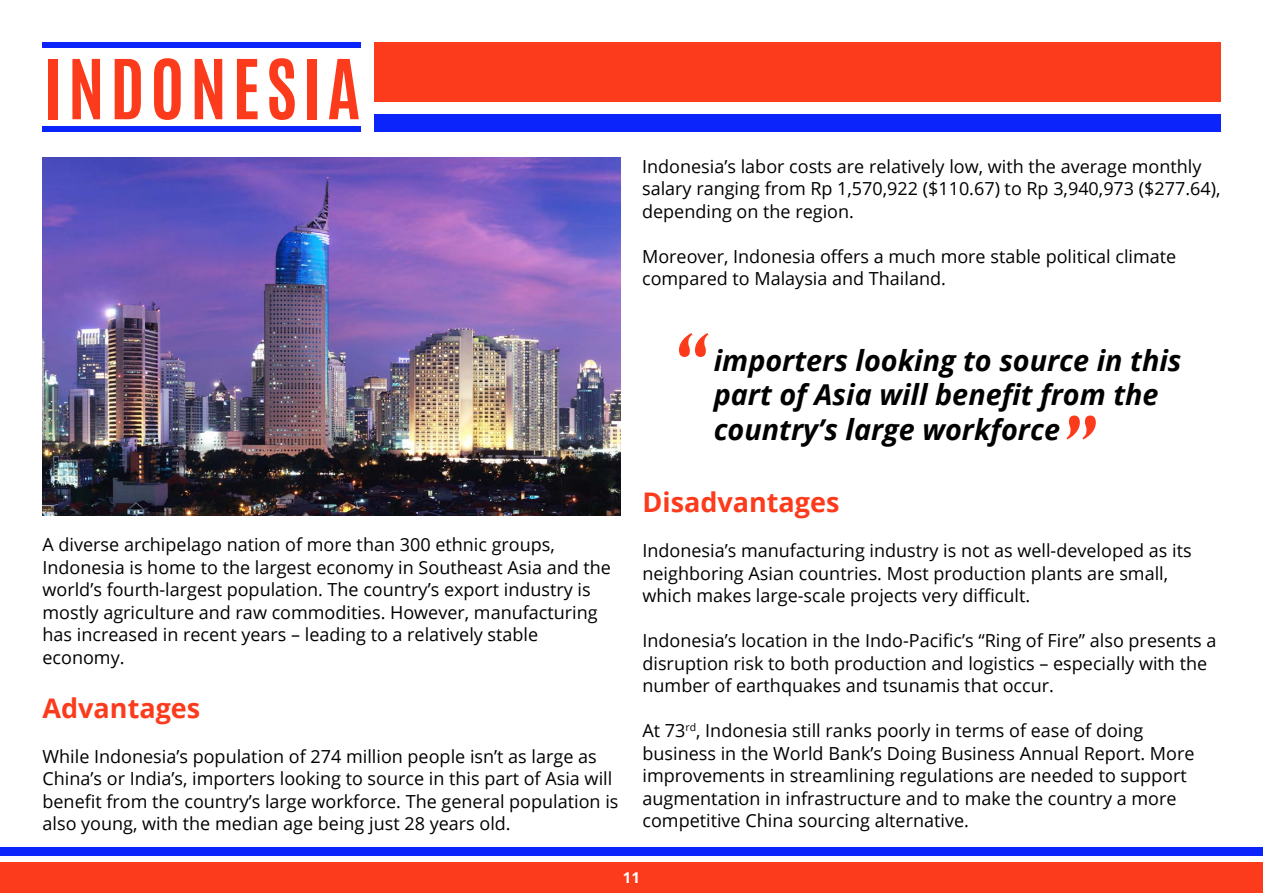
<style>
.page{position:relative;width:1263px;height:893px;background:#fff}
.page>*{position:absolute;margin:0;border:0;box-sizing:border-box;transform-origin:0 0}
.t1{font:700 70.2px "Antonio";letter-spacing:.08em;color:#fc3b1d}
.t2{font:italic 700 28.8px/34.5px "Open Sans";color:#000}
.t3{font:700 27px "Open Sans";color:#fc3b1d}
.t4{font:18px/22.5px "Open Sans";color:#000}
.t5{font:700 15px "Open Sans";color:#fff}
</style>
<div class="page">
<img style="left:43px;top:157px;width:578px;height:359px">
<div style="left:374px;top:43px;width:846px;height:59px;background:#fc3b1d"></div>
<div style="left:374px;top:115px;width:846px;height:17px;background:#0b24fb"></div>
<div style="left:43px;top:43px;width:318px;height:5px;background:#0b24fb"></div>
<div style="left:43px;top:127px;width:318px;height:5px;background:#0b24fb"></div>
<div style="left:0;top:863px;width:1263px;height:30px;background:#fc3b1d"></div>
<div style="left:0;top:848px;width:1263px;height:8px;background:#0b24fb"></div>
<svg style="left:679px;top:333px;width:29px;height:24px"></svg>
<svg style="left:1066px;top:416px;width:30px;height:23px"></svg>
<h1 class="t1" style="left:43px;top:36px;width:319px">INDONESIA</h1>
<p class="t4" style="left:43px;top:533px;width:570px">A diverse archipelago nation of more than 300 ethnic groups, Indonesia is home to the largest economy in Southeast Asia and the world’s fourth-largest population. The country’s export industry is mostly agriculture and raw commodities. However, manufacturing has increased in recent years – leading to a relatively stable economy.</p>
<h3 class="t3" style="left:43px;top:689px;width:159px">Advantages</h3>
<p class="t4" style="left:43px;top:744px;width:577px">While Indonesia’s population of 274 million people isn’t as large as China’s or India’s, importers looking to source in this part of Asia will benefit from the country’s large workforce. The general population is also young, with the median age being just 28 years old.</p>
<p class="t4" style="left:642px;top:154px;width:580px">Indonesia’s labor costs are relatively low, with the average monthly salary ranging from Rp 1,570,922 ($110.67) to Rp 3,940,973 ($277.64), depending on the region.</p>
<p class="t4" style="left:642px;top:244px;width:536px">Moreover, Indonesia offers a much more stable political climate compared to Malaysia and Thailand.</p>
<h2 class="t2" style="left:714px;top:342px;width:469px">importers looking to source in this part of Asia will benefit from the country’s large workforce</h2>
<h3 class="t3" style="left:642px;top:483px;width:199px">Disadvantages</h3>
<p class="t4" style="left:642px;top:539px;width:551px">Indonesia’s manufacturing industry is not as well-developed as its neighboring Asian countries. Most production plants are small, which makes large-scale projects very difficult.</p>
<p class="t4" style="left:642px;top:629px;width:575px">Indonesia’s location in the Indo-Pacific’s “Ring of Fire” also presents a disruption risk to both production and logistics – especially with the number of earthquakes and tsunamis that occur.</p>
<p class="t4" style="left:642px;top:719px;width:554px">At 73<sup>rd</sup>, Indonesia still ranks poorly in terms of ease of doing business in the World Bank’s Doing Business Annual Report. More improvements in streamlining regulations are needed to support augmentation in infrastructure and to make the country a more competitive China sourcing alternative.</p>
<p class="t5" style="left:623px;top:867px;width:19px">11</p>
</div>
